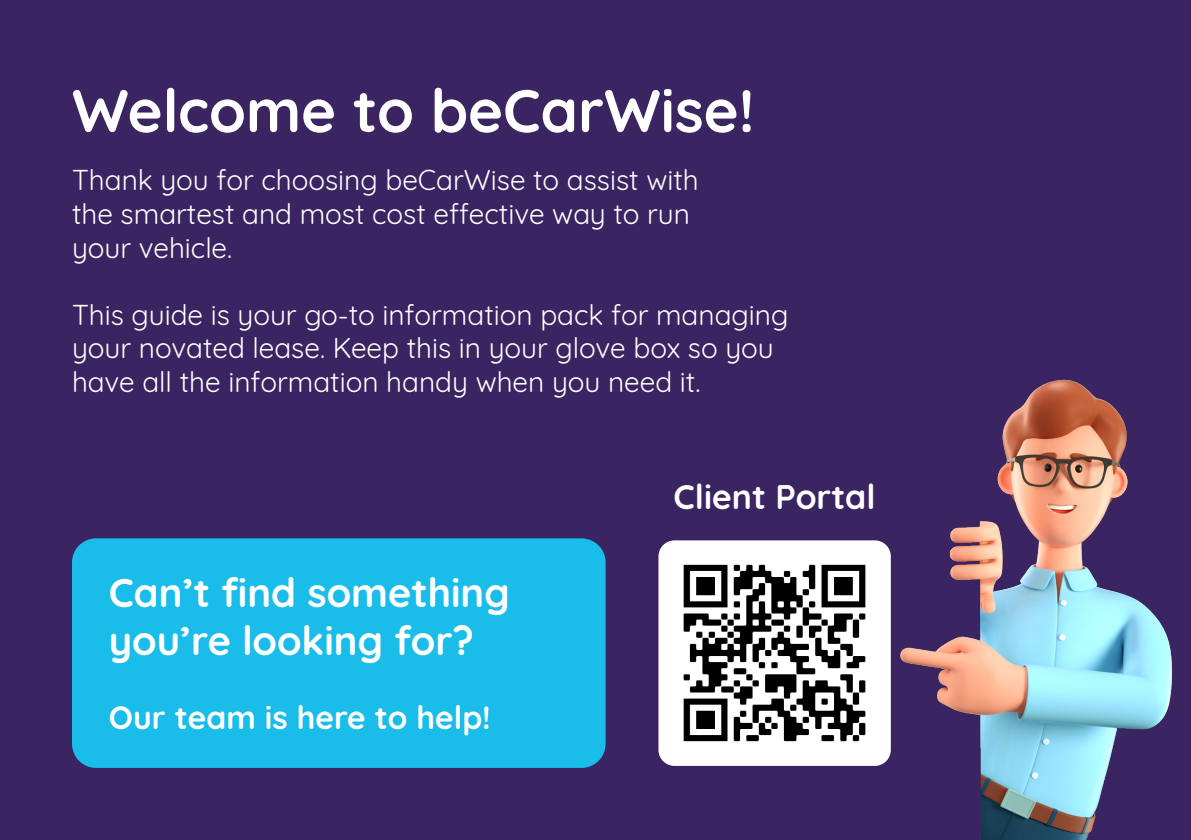
<style>
.page{position:relative;width:1191px;height:840px;background:#fff}
.page>*{position:absolute;margin:0;border:0;box-sizing:border-box;transform-origin:0 0}
.t1{font:700 60px "Quicksand";color:#fff}
.t2{font:700 40px/48px "Quicksand";color:#fff}
.t3{font:700 34px "Quicksand";color:#fff}
.t4{font:700 32px "Quicksand";color:#fff}
.t5{font:28px/33.6px "Quicksand";color:#fff}
</style>
<div class="page">
<div style="left:0;top:0;width:1191px;height:839px;background:#3a2462"></div>
<img style="left:605px;top:379px;width:567px;height:460px">
<div style="left:72px;top:538px;width:533px;height:229px;background:#1abde9;border-radius:24px"></div>
<img style="left:657px;top:539px;width:234px;height:227px">
<div style="left:656px;top:538px;width:236px;height:229px;border:2px solid #3c2161;border-radius:17px"></div>
<hr style="left:1190px;top:0;width:1px;height:839px;background:#1abde9">
<p class="t1" style="left:72px;top:61px;width:684px">Welcome to beCarWise!</p>
<p class="t5" style="left:72px;top:160px;width:628px">Thank you for choosing beCarWise to assist with</p>
<p class="t5" style="left:72px;top:194px;width:619px">the smartest and most cost effective way to run</p>
<p class="t5" style="left:72px;top:228px;width:162px">your vehicle.</p>
<p class="t5" style="left:72px;top:295px;width:718px">This guide is your go-to information pack for managing your novated lease. Keep this in your glove box so you have all the information handy when you need it.</p>
<p class="t2" style="left:109px;top:565px;width:402px">Can’t find something you’re looking for?</p>
<p class="t4" style="left:109px;top:690px;width:383px">Our team is here to help!</p>
<p class="t3" style="left:673px;top:468px;width:203px">Client Portal</p>
</div>
